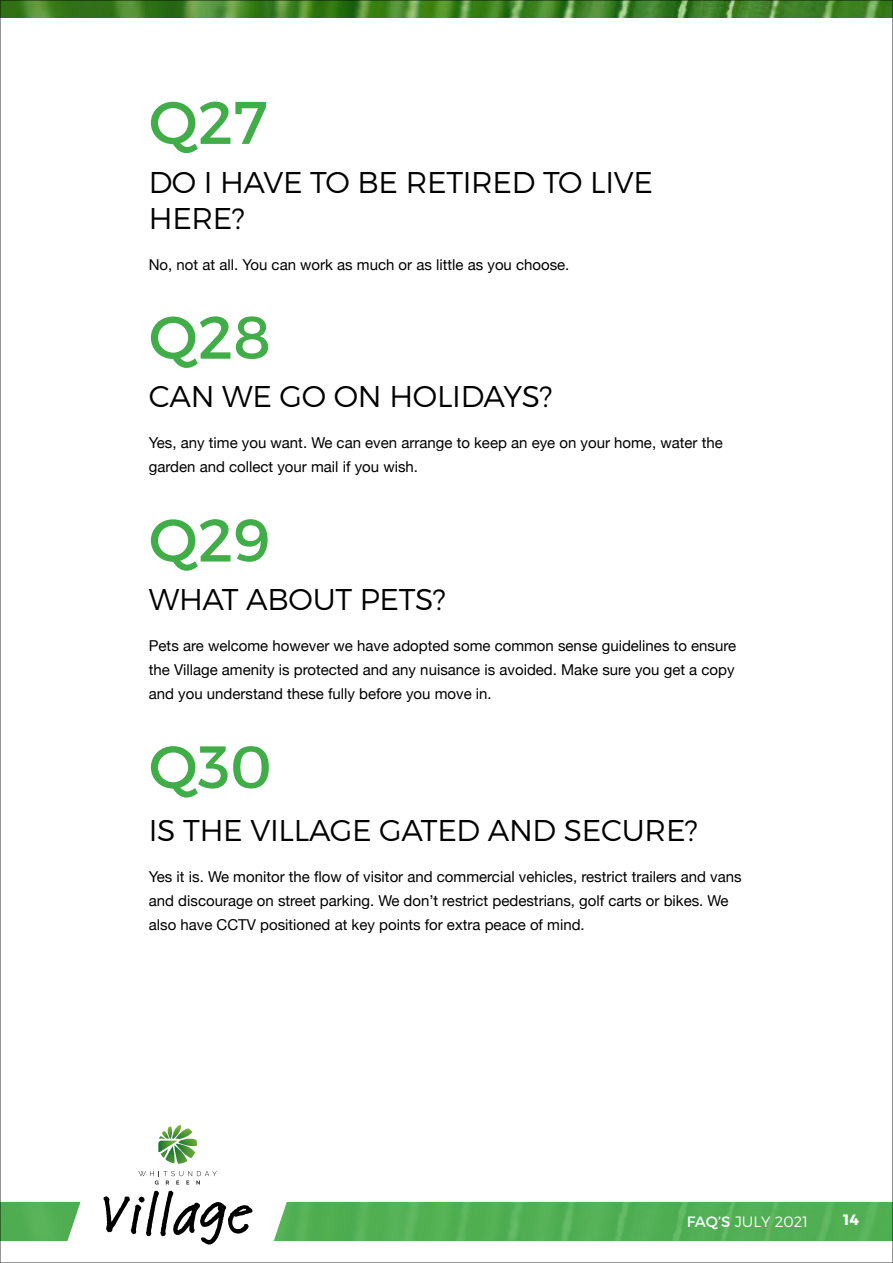
<style>
.page{position:relative;width:893px;height:1263px;background:#fff}
.page>*{position:absolute;margin:0;border:0;box-sizing:border-box;transform-origin:0 0}
.t1{font:60px "Montserrat";color:#41ad49}
.t2{font:300 30px/36px "Montserrat";letter-spacing:-.01em;color:#000}
.t3{font:15px/24px "Helvetica Neue";color:#000}
.t4{font:300 15px "Montserrat";color:#fff}
.t5{font:700 15px "Montserrat";color:#fff}
.s1{font-weight:400}
</style>
<div class="page">
<div style="left:0;top:1202px;width:893px;height:39px;background:#52af54"></div>
<svg style="left:2px;top:2px;width:889px;height:15px;background:#448529"></svg>
<svg style="left:67px;top:1184px;width:220px;height:61px;fill:#fff"></svg>
<svg style="left:104px;top:1191px;width:148px;height:53px"></svg>
<svg style="left:158px;top:1125px;width:39px;height:39px"></svg>
<svg style="left:138px;top:1171px;width:79px;height:13px"></svg>
<h1 class="t1" style="left:149px;top:86px;width:120px">Q27</h1>
<h2 class="t2" style="left:149px;top:163px;width:506px">DO I HAVE TO BE RETIRED TO LIVE<br>HERE?</h2>
<p class="t3" style="left:149px;top:253px;width:422px">No, not at all. You can work as much or as little as you choose.</p>
<h1 class="t1" style="left:149px;top:301px;width:123px">Q28</h1>
<h2 class="t2" style="left:149px;top:378px;width:405px">CAN WE GO ON HOLIDAYS?</h2>
<p class="t3" style="left:149px;top:432px;width:575px">Yes, any time you want. We can even arrange to keep an eye on your home, water the garden and collect your mail if you wish.</p>
<h1 class="t1" style="left:149px;top:503px;width:123px">Q29</h1>
<h2 class="t2" style="left:149px;top:581px;width:299px">WHAT ABOUT PETS?</h2>
<p class="t3" style="left:149px;top:635px;width:589px;text-align:justify">Pets are welcome however we have adopted some common sense guidelines to ensure the Village amenity is protected and any nuisance is avoided. Make sure you get a copy and you understand these fully before you move in.</p>
<h1 class="t1" style="left:149px;top:730px;width:124px">Q30</h1>
<h2 class="t2" style="left:149px;top:812px;width:551px">IS THE VILLAGE GATED AND SECURE?</h2>
<p class="t3" style="left:149px;top:866px;width:594px">Yes it is. We monitor the flow of visitor and commercial vehicles, restrict trailers and vans and discourage on street parking. We don’t restrict pedestrians, golf carts or bikes. We also have CCTV positioned at key points for extra peace of mind.</p>
<p class="t4" style="left:687px;top:1212px;width:123px"><span class="s1">FAQ’s</span> JULY 2021</p>
<p class="t5" style="left:843px;top:1210px;width:17px">14</p>
</div>
